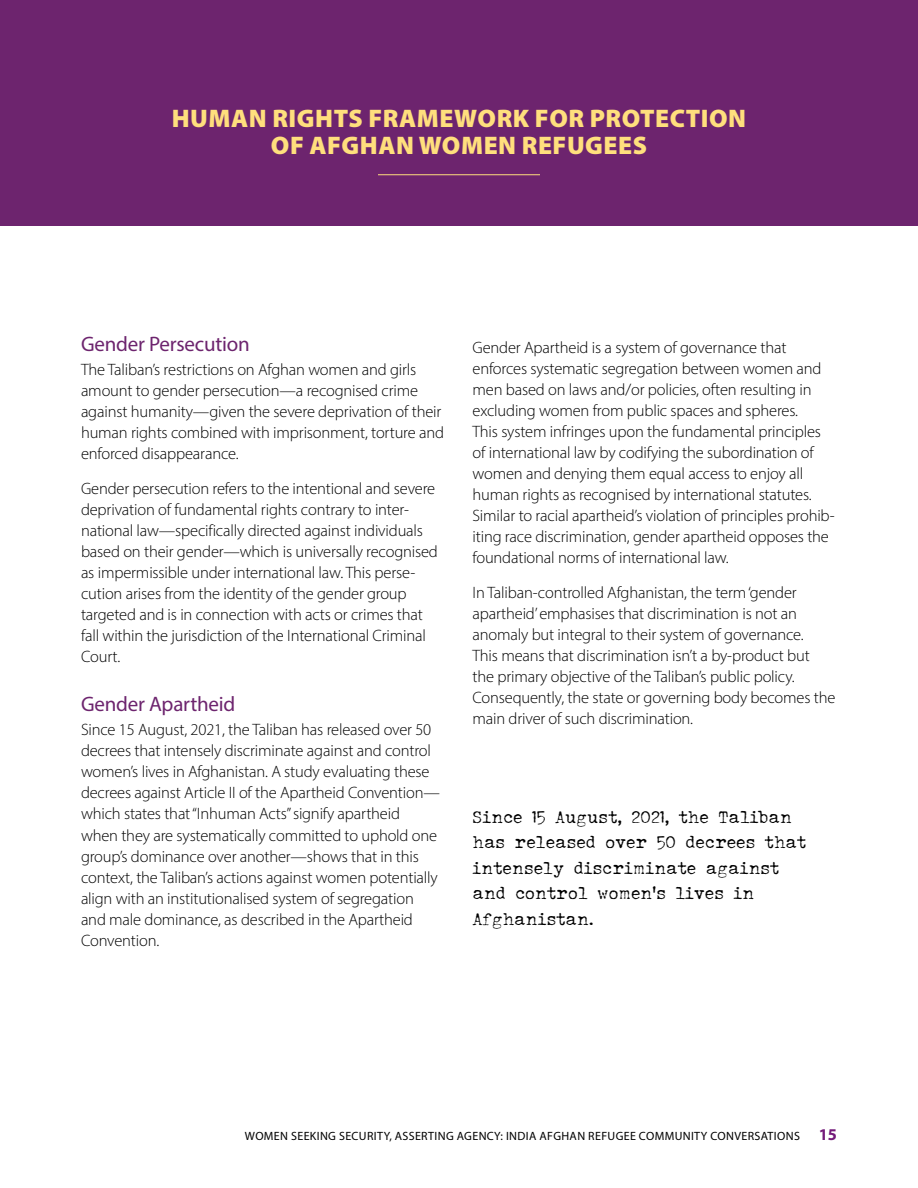
<style>
.page{position:relative;width:918px;height:1188px;background:#fff}
.page>*{position:absolute;margin:0;border:0;box-sizing:border-box;transform-origin:0 0}
.t1{font:900 25.5px/27px "Myriad Pro";letter-spacing:.02em;color:#ffdf7d;text-align:center}
.t2{font:21px "Myriad Pro";letter-spacing:-.01em;color:#6d246e}
.t3{font:300 16.5px/21px "Myriad Pro";letter-spacing:-.01em;color:#000}
.t4{font:16.5px/25.5px "John Doe";letter-spacing:.01em;color:#000}
.t5{font:12px "Myriad Pro";letter-spacing:.03em;color:#000}
.s1{font-weight:700;font-size:16.5px;color:#741b7a}
</style>
<div class="page">
<div style="left:0;top:0;width:918px;height:225px;background:#6d246e"></div>
<hr style="left:378px;top:174px;width:162px;height:1px;background:#ffdf7d">
<h1 class="t1" style="left:172px;top:104px;width:576px">HUMAN RIGHTS FRAMEWORK FOR PROTECTION<br>OF AFGHAN WOMEN REFUGEES</h1>
<p class="t2" style="left:81px;top:331px;width:170px">Gender Persecution</p>
<p class="t3" style="left:81px;top:359px;width:365px">The Taliban’s restrictions on Afghan women and girls amount to gender persecution—a recognised crime against humanity—given the severe deprivation of their human rights combined with imprisonment, torture and enforced disappearance.</p>
<p class="t3" style="left:81px;top:478px;width:358px">Gender persecution refers to the intentional and severe deprivation of fundamental rights contrary to inter&shy;national law—specifically directed against individuals based on their gender—which is universally recognised as impermissible under international law. This perse&shy;cution arises from the identity of the gender group targeted and is in connection with acts or crimes that fall within the jurisdiction of the International Criminal Court.</p>
<p class="t2" style="left:81px;top:691px;width:156px">Gender Apartheid</p>
<p class="t3" style="left:81px;top:719px;width:360px">Since 15 August, 2021, the Taliban has released over 50 decrees that intensely discriminate against and control women’s lives in Afghanistan. A study evaluating these decrees against Article II of the Apartheid Convention— which states that “Inhuman Acts” signify apartheid when they are systematically committed to uphold one group’s dominance over another—shows that in this context, the Taliban’s actions against women potentially align with an institutionalised system of segregation and male dominance, as described in the Apartheid Convention.</p>
<p class="t3" style="left:472px;top:337px;width:364px">Gender Apartheid is a system of governance that enforces systematic segregation between women and men based on laws and/or policies, often resulting in excluding women from public spaces and spheres.<br>This system infringes upon the fundamental principles of international law by codifying the subordination of women and denying them equal access to enjoy all human rights as recognised by international statutes.<br>Similar to racial apartheid’s violation of principles prohib&shy;iting race discrimination, gender apartheid opposes the foundational norms of international law.</p>
<p class="t3" style="left:472px;top:581px;width:364px">In Taliban-controlled Afghanistan, the term ‘gender apartheid’ emphasises that discrimination is not an anomaly but integral to their system of governance.<br>This means that discrimination isn’t a by-product but the primary objective of the Taliban’s public policy.<br>Consequently, the state or governing body becomes the main driver of such discrimination.</p>
<p class="t4" style="left:472px;top:804px;width:335px">Since 15 August, 2021, the Taliban has released over 50 decrees that intensely discriminate against and control women’s lives in<br>Afghanistan.</p>
<p class="t5" style="left:245px;top:1128px;width:594px">WOMEN SEEKING SECURITY, ASSERTING AGENCY: INDIA AFGHAN REFUGEE COMMUNITY CONVERSATIONS <span class="s1">15</span></p>
</div>
